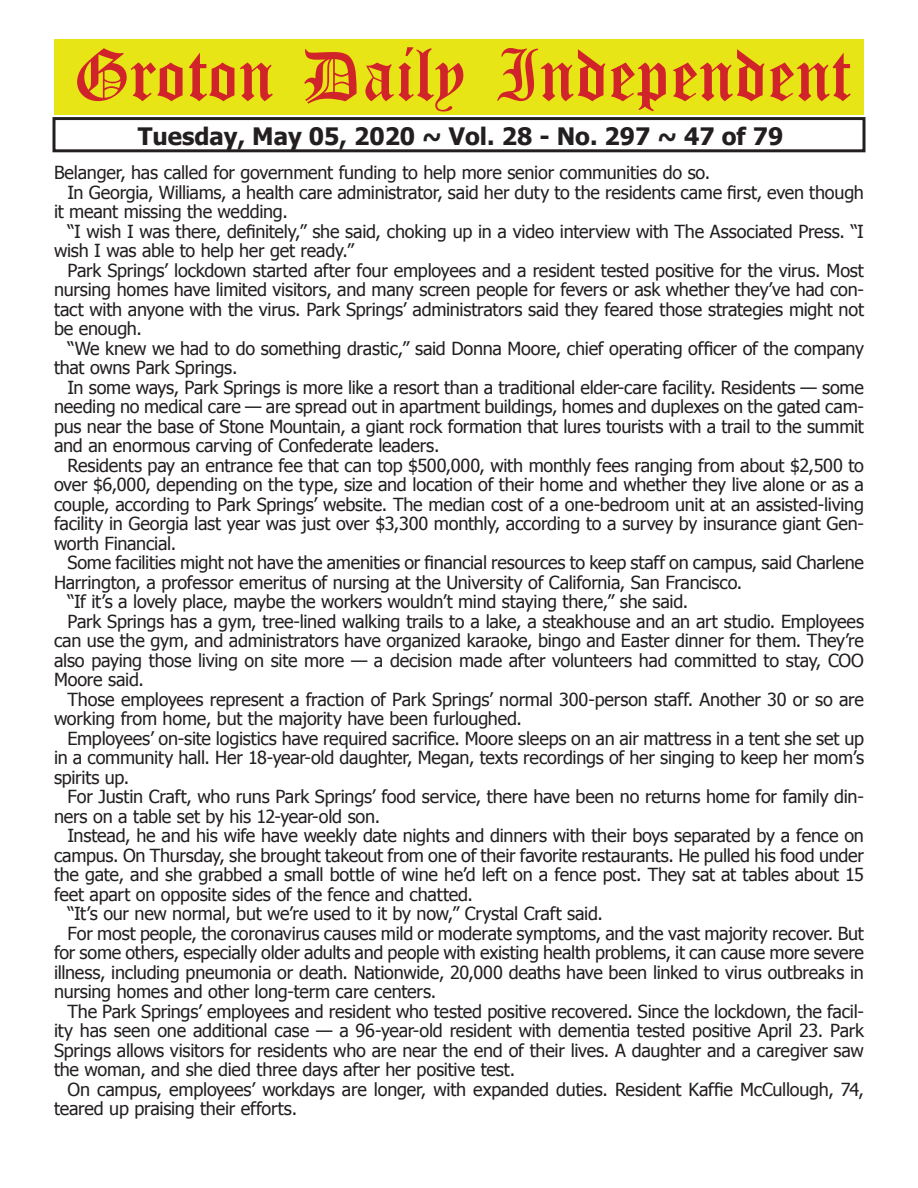
<style>
.page{position:relative;width:918px;height:1188px;background:#fff}
.page>*{position:absolute;margin:0;border:0;box-sizing:border-box;transform-origin:0 0}
.t1{font:54px "Old English Five";color:#d1232a}
.t2{font:700 24px "Tahoma";color:#231f20}
.t3{font:18px "Tahoma";letter-spacing:-.01em;color:#231f20}
</style>
<div class="page">
<div style="left:52px;top:117px;width:814px;height:35px;border:3px solid #231f20"></div>
<div style="left:54px;top:40px;width:810px;height:75px;background:#e7e515"></div>
<h1 class="t1" style="left:73px;top:50px;width:779px">Groton Daily Independent</h1>
<h2 class="t2" style="left:138px;top:119px;width:647px">Tuesday, May 05, 2020 ~ Vol. 28 - No. 297 ~ 47 of 79</h2>
<p class="t3" style="left:54px;top:161px;width:658px">Belanger, has called for government funding to help more senior communities do so.</p>
<p class="t3" style="left:68px;top:180px;width:798px">In Georgia, Williams, a health care administrator, said her duty to the residents came first, even though</p>
<p class="t3" style="left:54px;top:200px;width:235px">it meant missing the wedding.</p>
<p class="t3" style="left:68px;top:219px;width:798px">“I wish I was there, definitely,” she said, choking up in a video interview with The Associated Press. “I</p>
<p class="t3" style="left:54px;top:239px;width:301px">wish I was able to help her get ready.”</p>
<p class="t3" style="left:68px;top:258px;width:798px">Park Springs’ lockdown started after four employees and a resident tested positive for the virus. Most</p>
<p class="t3" style="left:54px;top:278px;width:812px">nursing homes have limited visitors, and many screen people for fevers or ask whether they’ve had con-</p>
<p class="t3" style="left:54px;top:297px;width:812px">tact with anyone with the virus. Park Springs’ administrators said they feared those strategies might not</p>
<p class="t3" style="left:54px;top:317px;width:89px">be enough.</p>
<p class="t3" style="left:68px;top:336px;width:798px">“We knew we had to do something drastic,” said Donna Moore, chief operating officer of the company</p>
<p class="t3" style="left:54px;top:356px;width:185px">that owns Park Springs.</p>
<p class="t3" style="left:68px;top:375px;width:798px">In some ways, Park Springs is more like a resort than a traditional elder-care facility. Residents — some</p>
<p class="t3" style="left:54px;top:395px;width:812px">needing no medical care — are spread out in apartment buildings, homes and duplexes on the gated cam-</p>
<p class="t3" style="left:54px;top:414px;width:811px">pus near the base of Stone Mountain, a giant rock formation that lures tourists with a trail to the summit</p>
<p class="t3" style="left:54px;top:434px;width:387px">and an enormous carving of Confederate leaders.</p>
<p class="t3" style="left:68px;top:453px;width:798px">Residents pay an entrance fee that can top $500,000, with monthly fees ranging from about $2,500 to</p>
<p class="t3" style="left:54px;top:473px;width:812px">over $6,000, depending on the type, size and location of their home and whether they live alone or as a</p>
<p class="t3" style="left:54px;top:492px;width:811px">couple, according to Park Springs’ website. The median cost of a one-bedroom unit at an assisted-living</p>
<p class="t3" style="left:54px;top:512px;width:812px">facility in Georgia last year was just over $3,300 monthly, according to a survey by insurance giant Gen-</p>
<p class="t3" style="left:54px;top:531px;width:124px">worth Financial.</p>
<p class="t3" style="left:68px;top:551px;width:798px">Some facilities might not have the amenities or financial resources to keep staff on campus, said Charlene</p>
<p class="t3" style="left:54px;top:570px;width:690px">Harrington, a professor emeritus of nursing at the University of California, San Francisco.</p>
<p class="t3" style="left:68px;top:590px;width:622px">“If it’s a lovely place, maybe the workers wouldn’t mind staying there,” she said.</p>
<p class="t3" style="left:68px;top:609px;width:798px">Park Springs has a gym, tree-lined walking trails to a lake, a steakhouse and an art studio. Employees</p>
<p class="t3" style="left:54px;top:629px;width:812px">can use the gym, and administrators have organized karaoke, bingo and Easter dinner for them. They’re</p>
<p class="t3" style="left:54px;top:648px;width:812px">also paying those living on site more — a decision made after volunteers had committed to stay, COO</p>
<p class="t3" style="left:54px;top:668px;width:91px">Moore said.</p>
<p class="t3" style="left:68px;top:687px;width:798px">Those employees represent a fraction of Park Springs’ normal 300-person staff. Another 30 or so are</p>
<p class="t3" style="left:54px;top:707px;width:470px">working from home, but the majority have been furloughed.</p>
<p class="t3" style="left:68px;top:726px;width:798px">Employees’ on-site logistics have required sacrifice. Moore sleeps on an air mattress in a tent she set up</p>
<p class="t3" style="left:54px;top:746px;width:812px">in a community hall. Her 18-year-old daughter, Megan, texts recordings of her singing to keep her mom’s</p>
<p class="t3" style="left:54px;top:765px;width:77px">spirits up.</p>
<p class="t3" style="left:68px;top:784px;width:798px">For Justin Craft, who runs Park Springs’ food service, there have been no returns home for family din-</p>
<p class="t3" style="left:54px;top:804px;width:328px">ners on a table set by his 12-year-old son.</p>
<p class="t3" style="left:68px;top:823px;width:798px">Instead, he and his wife have weekly date nights and dinners with their boys separated by a fence on</p>
<p class="t3" style="left:54px;top:843px;width:812px">campus. On Thursday, she brought takeout from one of their favorite restaurants. He pulled his food under</p>
<p class="t3" style="left:54px;top:862px;width:812px">the gate, and she grabbed a small bottle of wine he’d left on a fence post. They sat at tables about 15</p>
<p class="t3" style="left:54px;top:882px;width:421px">feet apart on opposite sides of the fence and chatted.</p>
<p class="t3" style="left:68px;top:901px;width:537px">“It’s our new normal, but we’re used to it by now,” Crystal Craft said.</p>
<p class="t3" style="left:68px;top:921px;width:798px">For most people, the coronavirus causes mild or moderate symptoms, and the vast majority recover. But</p>
<p class="t3" style="left:54px;top:940px;width:812px">for some others, especially older adults and people with existing health problems, it can cause more severe</p>
<p class="t3" style="left:54px;top:960px;width:812px">illness, including pneumonia or death. Nationwide, 20,000 deaths have been linked to virus outbreaks in</p>
<p class="t3" style="left:54px;top:979px;width:384px">nursing homes and other long-term care centers.</p>
<p class="t3" style="left:68px;top:999px;width:798px">The Park Springs’ employees and resident who tested positive recovered. Since the lockdown, the facil-</p>
<p class="t3" style="left:54px;top:1018px;width:812px">ity has seen one additional case — a 96-year-old resident with dementia tested positive April 23. Park</p>
<p class="t3" style="left:54px;top:1038px;width:811px">Springs allows visitors for residents who are near the end of their lives. A daughter and a caregiver saw</p>
<p class="t3" style="left:54px;top:1057px;width:463px">the woman, and she died three days after her positive test.</p>
<p class="t3" style="left:68px;top:1077px;width:798px">On campus, employees’ workdays are longer, with expanded duties. Resident Kaffie McCullough, 74,</p>
<p class="t3" style="left:54px;top:1096px;width:245px">teared up praising their efforts.</p>
</div>
